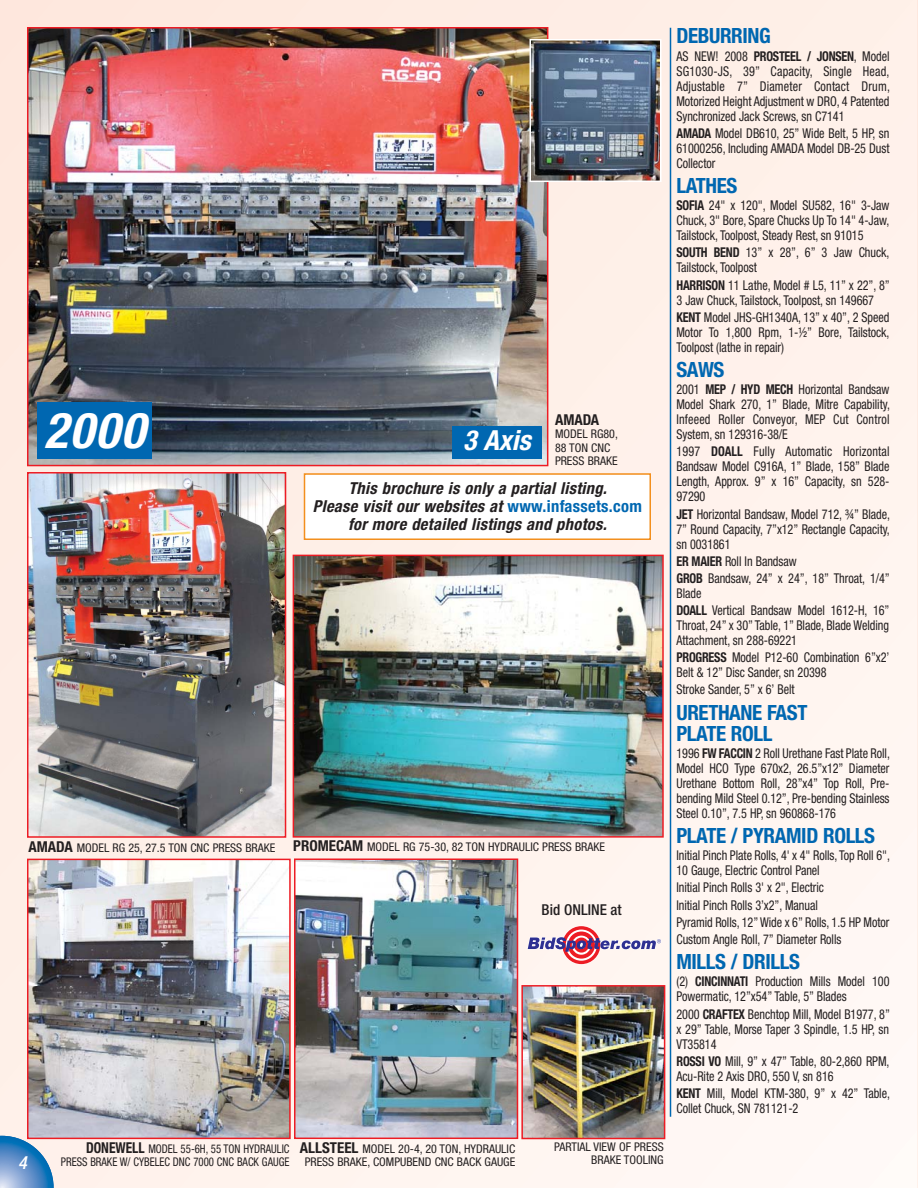
<style>
.page{position:relative;width:918px;height:1188px;background:#fff2ec}
.page>*{position:absolute;margin:0;border:0;box-sizing:border-box;transform-origin:0 0}
.t1{font:italic 700 condensed 49.5px "Helvetica Neue";color:#fff}
.t2{font:italic 700 condensed 27.6px "Helvetica Neue";color:#fff}
.t3{font:700 condensed 21px/21px "Helvetica Neue";letter-spacing:-.02em;color:#0067b1}
.t4{font:italic 500 condensed 18px "Helvetica Neue";color:#fff}
.t5{font:italic 700 condensed 16.5px/18px "Helvetica Neue";letter-spacing:.02em;color:#231f20;text-align:center}
.t6{font:500 condensed 15px "Helvetica Neue";color:#231f20}
.t7{font:700 condensed 15px "Helvetica Neue";color:#231f20}
.t8{font:condensed 13.5px/15px "Helvetica Neue";letter-spacing:-.005em;color:#231f20;scale:.9 1}
.t9{font:condensed 12px/13.5px "Helvetica Neue";color:#231f20}
.t10{font:condensed 12px/13.5px "Helvetica Neue";color:#231f20;text-align:right;scale:.9 1}
.s1{font-style:normal;color:#0067b1}
.s2{font-weight:700;font-size:15px}
.s3{font-weight:700}
</style>
<div class="page">
<hr style="left:917px;top:0;width:1px;height:1188px;background:#feece3">
<img style="left:30px;top:30px;width:515px;height:433px">
<div style="left:27px;top:27px;width:521px;height:439px;border:2px solid #ed1c24"></div>
<img style="left:30px;top:475px;width:253px;height:360px">
<div style="left:27px;top:472px;width:259px;height:366px;border:2px solid #ed1c24"></div>
<img style="left:296px;top:558px;width:365px;height:277px">
<div style="left:293px;top:555px;width:371px;height:283px;border:2px solid #ed1c24"></div>
<img style="left:30px;top:862px;width:258px;height:274px">
<div style="left:27px;top:859px;width:264px;height:280px;border:2px solid #ed1c24"></div>
<img style="left:297px;top:861px;width:218px;height:275px">
<div style="left:294px;top:858px;width:224px;height:281px;border:2px solid #ed1c24"></div>
<img style="left:524px;top:988px;width:138px;height:148px">
<div style="left:521px;top:985px;width:144px;height:154px;border:2px solid #ed1c24"></div>
<img style="left:532px;top:42px;width:127px;height:137px">
<div style="left:529px;top:39px;width:133px;height:143px;border:2px solid #fff"></div>
<svg style="left:0;top:1136px;width:54px;height:52px"></svg>
<div style="left:305px;top:475px;width:345px;height:63px;background:#fff"></div>
<div style="left:304px;top:473px;width:347px;height:67px;border:2px solid #f38f1d"></div>
<hr style="left:670px;top:28px;width:1px;height:1089px;background:#0067b1">
<div style="left:38px;top:403px;width:114px;height:56px;background:#0067b1"></div>
<div style="left:452px;top:427px;width:89px;height:32px;background:#0067b1"></div>
<div style="left:562px;top:926px;width:39px;height:39px;border:1px solid #fff;border-radius:50%"></div>
<svg style="left:562px;top:926px;width:38px;height:38px"></svg>
<svg style="left:566px;top:930px;width:31px;height:31px"></svg>
<div style="left:568px;top:932px;width:27px;height:27px;background:#ed1c24;border-radius:50%"></div>
<svg style="left:527px;top:935px;width:135px;height:20px"></svg>
<h1 class="t1" style="left:44px;top:412px;width:112px">2000</h1>
<h2 class="t2" style="left:463px;top:430px;width:74px">3 Axis</h2>
<p class="t7" style="left:555px;top:414px;width:46px">AMADA</p>
<p class="t9" style="left:555px;top:428px;width:64px">MODEL RG80,<br>88 TON CNC<br>PRESS BRAKE</p>
<p class="t5" style="left:313px;top:481px;width:331px">This brochure is only a partial listing.<br>Please visit our websites at <span class="s1">w w w. i n f a s s e t s . c o m </span>for more detailed listings and photos.</p>
<p class="t9" style="left:28px;top:841px;width:578px"><span class="s2">AMADA</span> MODEL RG 25, 27.5 TON CNC PRESS BRAKE <span class="s2">PROMECAM</span> MODEL RG 75-30, 82 TON HYDRAULIC PRESS BRAKE</p>
<p class="t6" style="left:542px;top:904px;width:82px">Bid ONLINE at</p>
<h3 class="t4" style="left:18px;top:1156px;width:14px">4</h3>
<p class="t10" style="left:61px;top:1143px;width:255px"><span class="s2">DONEWELL</span> MODEL 55-6H, 55 TON HYDRAULIC<br>PRESS BRAKE W/ CYBELEC DNC 7000 CNC BACK GAUGE</p>
<p class="t9" style="left:300px;top:1143px;width:217px;text-align:center"><span class="s2">ALLSTEEL</span> MODEL 20-4, 20 TON, HYDRAULIC<br>PRESS BRAKE, COMPUBEND CNC BACK GAUGE</p>
<p class="t9" style="left:554px;top:1141px;width:111px;text-align:right">PARTIAL VIEW OF PRESS<br>BRAKE TOOLING</p>
<h3 class="t3" style="left:676px;top:27px;width:96px">DEBURRING</h3>
<p class="t8" style="left:676px;top:50px;width:239px;text-align:justify">AS NEW! 2008 <span class="s3">PROSTEEL / JONSEN</span>, Model SG1030-JS, 39” Capacity, Single Head, Adjustable 7” Diameter Contact Drum, Motorized Height Adjustment w DRO, 4 Patented Synchronized Jack Screws, sn C7141</p>
<p class="t8" style="left:677px;top:127px;width:238px;text-align:justify"><span class="s3">AMADA</span> Model DB610, 25” Wide Belt, 5 HP, sn 61000256, Including AMADA Model DB-25 Dust Collector</p>
<h3 class="t3" style="left:676px;top:177px;width:62px">LATHES</h3>
<p class="t8" style="left:676px;top:199px;width:238px;text-align:justify"><span class="s3">SOFIA</span> 24" x 120", Model SU582, 16" 3-Jaw Chuck, 3" Bore, Spare Chucks Up To 14" 4-Jaw, Tailstock, Toolpost, Steady Rest, sn 91015</p>
<p class="t8" style="left:676px;top:246px;width:238px"><span class="s3">SOUTH BEND</span> 13” x 28”, 6” 3 Jaw Chuck,<br>Tailstock, Toolpost</p>
<p class="t8" style="left:676px;top:278px;width:239px"><span class="s3">HARRISON</span> 11 Lathe, Model # L5, 11” x 22”, 8”<br>3 Jaw Chuck, Tailstock, Toolpost, sn 149667</p>
<p class="t8" style="left:676px;top:311px;width:238px;text-align:justify"><span class="s3">KENT</span> Model JHS-GH1340A, 13” x 40”, 2 Speed Motor To 1,800 Rpm, 1-½” Bore, Tailstock, Toolpost (lathe in repair)</p>
<h3 class="t3" style="left:676px;top:361px;width:50px">SAWS</h3>
<p class="t8" style="left:676px;top:383px;width:239px;text-align:justify">2001 <span class="s3">MEP / HYD MECH</span> Horizontal Bandsaw Model Shark 270, 1” Blade, Mitre Capability, Infeeed Roller Conveyor, MEP Cut Control System, sn 129316-38/E</p>
<p class="t8" style="left:676px;top:445px;width:238px;text-align:justify">1997 <span class="s3">DOALL</span> Fully Automatic Horizontal Bandsaw Model C916A, 1” Blade, 158” Blade Length, Approx. 9” x 16” Capacity, sn 528- 97290</p>
<p class="t8" style="left:676px;top:507px;width:239px;text-align:justify"><span class="s3">JET</span> Horizontal Bandsaw, Model 712, ¾” Blade, 7” Round Capacity, 7”x12” Rectangle Capacity, sn 0031861</p>
<p class="t8" style="left:676px;top:554px;width:239px;line-height:17.1px"><span class="s3">ER MAIER</span> Roll In Bandsaw<br><span class="s3">GROB</span> Bandsaw, 24” x 24”, 18” Throat, 1/4”</p>
<p class="t8" style="left:676px;top:586px;width:238px;line-height:17.1px">Blade<br><span class="s3">DOALL</span> Vertical Bandsaw Model 1612-H, 16”</p>
<p class="t8" style="left:676px;top:619px;width:238px">Throat, 24” x 30” Table, 1” Blade, Blade Welding<br>Attachment, sn 288-69221</p>
<p class="t8" style="left:676px;top:651px;width:238px"><span class="s3">PROGRESS</span> Model P12-60 Combination 6”x2’<br>Belt &amp; 12” Disc Sander, sn 20398</p>
<p class="t8" style="left:676px;top:683px;width:133px">Stroke Sander, 5” x 6’ Belt</p>
<h3 class="t3" style="left:676px;top:704px;width:132px">URETHANE FAST<br>PLATE ROLL</h3>
<p class="t8" style="left:676px;top:747px;width:239px;text-align:justify">1996 <span class="s3">FW FACCIN</span> 2 Roll Urethane Fast Plate Roll, Model HCO Type 670x2, 26.5”x12” Diameter Urethane Bottom Roll, 28”x4” Top Roll, Pre&shy;bending Mild Steel 0.12”, Pre-bending Stainless Steel 0.10”, 7.5 HP, sn 960868-176</p>
<h3 class="t3" style="left:676px;top:827px;width:200px">PLATE / PYRAMID ROLLS</h3>
<p class="t8" style="left:676px;top:849px;width:239px">Initial Pinch Plate Rolls, 4' x 4" Rolls, Top Roll 6",<br>10 Gauge, Electric Control Panel</p>
<p class="t8" style="left:676px;top:880px;width:238px;line-height:17.1px">Initial Pinch Rolls 3' x 2", Electric<br>Initial Pinch Rolls 3’x2”, Manual<br>Pyramid Rolls, 12” Wide x 6” Rolls, 1.5 HP Motor Custom Angle Roll, 7” Diameter Rolls</p>
<h3 class="t3" style="left:676px;top:953px;width:125px">MILLS / DRILLS</h3>
<p class="t8" style="left:676px;top:975px;width:238px">(2) <span class="s3">CINCINNATI</span> Production Mills Model 100<br>Powermatic, 12”x54” Table, 5” Blades</p>
<p class="t8" style="left:676px;top:1007px;width:239px;text-align:justify">2000 <span class="s3">CRAFTEX</span> Benchtop Mill, Model B1977, 8” x 29” Table, Morse Taper 3 Spindle, 1.5 HP, sn VT35814</p>
<p class="t8" style="left:676px;top:1055px;width:238px"><span class="s3">ROSSI VO</span> Mill, 9” x 47” Table, 80-2,860 RPM,<br>Acu-Rite 2 Axis DRO, 550 V, sn 816</p>
<p class="t8" style="left:676px;top:1087px;width:239px"><span class="s3">KENT</span> Mill, Model KTM-380, 9” x 42” Table,<br>Collet Chuck, SN 781121-2</p>
</div>
